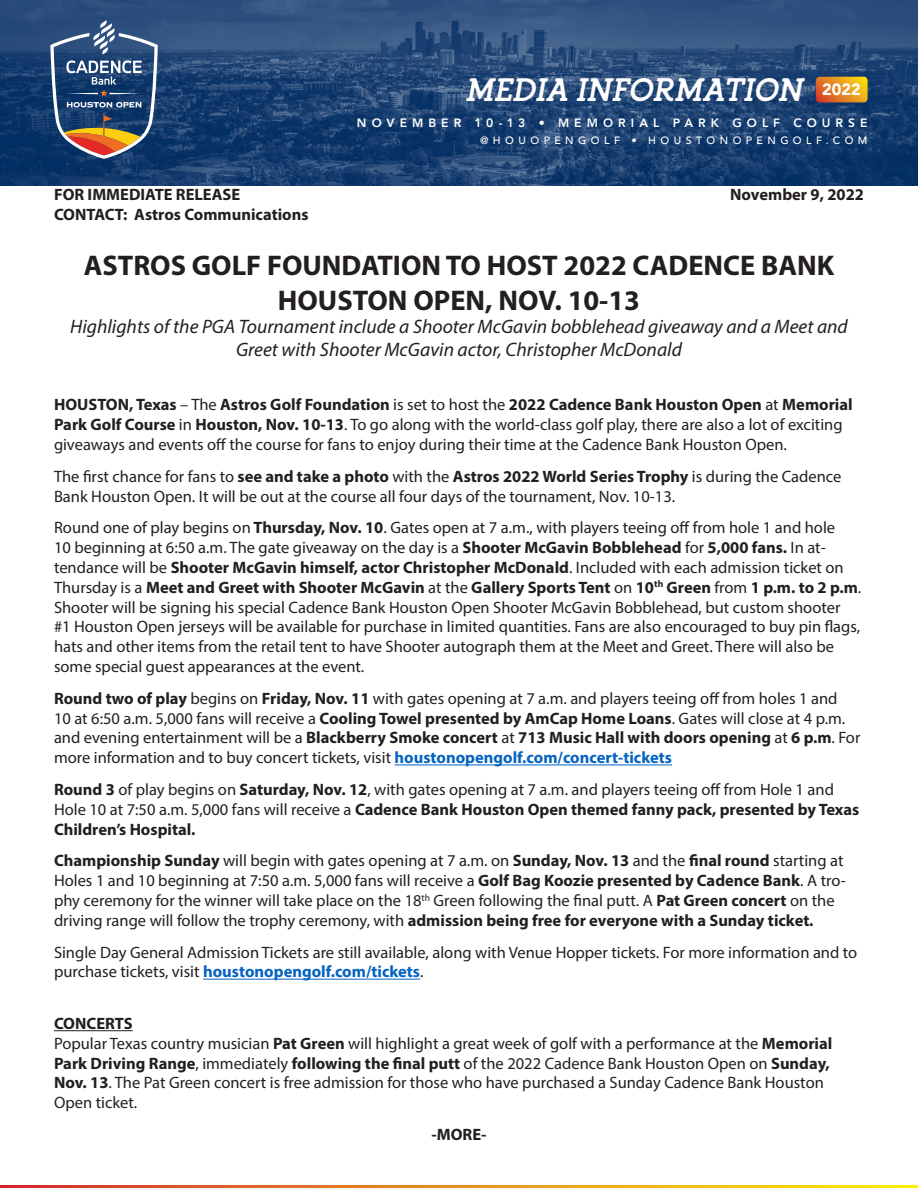
<style>
.page{position:relative;width:918px;height:1188px;background:#fff}
.page>*{position:absolute;margin:0;border:0;box-sizing:border-box;transform-origin:0 0}
.t1{font:30.3px "Reshifter V2";color:#fff}
.paragraph{font:700 28.5px/34.2px "Myriad Pro";color:#231f20;text-align:center}
.paragraph-2{font:italic 19.5px/23.4px "Myriad Pro";color:#231f20;text-align:center}
.t2{font:16.5px/19.8px "Myriad Pro";color:#231f20}
.t3{font:700 16.5px "Myriad Pro";color:#231f20}
.t4{font:800 12.15px "Avenir";letter-spacing:.415em;color:#fff}
.t5{font:500 10.65px "Avenir";letter-spacing:.42em;color:#fff}
.s1{font-weight:700}
.s2{font-weight:700;color:#0563c1}
</style>
<div class="page">
<img style="left:0;top:0;width:918px;height:185px">
<svg style="left:816px;top:77px;width:52px;height:25px"></svg>
<svg style="left:0;top:1186px;width:918px;height:2px;background:#e78e1d"></svg>
<svg style="left:50px;top:20px;width:108px;height:139px;background:#4d607d"></svg>
<hr style="left:395px;top:765px;width:277px;height:1px;background:#0563c1">
<hr style="left:203px;top:979px;width:217px;height:1px;background:#0563c1">
<hr style="left:54px;top:1030px;width:79px;height:1px;background:#231f20">
<p class="t1" style="left:465px;top:71px;width:397px">MEDIA INFORMATION <sup>2022</sup></p>
<p class="t4" style="left:357px;top:114px;width:512px">NOVEMBER 10-13 • MEMORIAL PARK GOLF COURSE</p>
<p class="t5" style="left:480px;top:131px;width:389px">@HOUOPENGOLF • HOUSTONOPENGOLF.COM</p>
<p class="t3" style="left:54px;top:184px;width:188px">FOR IMMEDIATE RELEASE</p>
<p class="t3" style="left:730px;top:184px;width:135px">November 9, 2022</p>
<p class="t3" style="left:54px;top:203px;width:256px">CONTACT: Astros Communications</p>
<p class="paragraph" style="left:84px;top:248px;width:752px">ASTROS GOLF FOUNDATION TO HOST 2022 CADENCE BANK<br>HOUSTON OPEN, NOV. 10-13</p>
<p class="paragraph-2" style="left:70px;top:315px;width:779px">Highlights of the PGA Tournament include a Shooter McGavin bobblehead giveaway and a Meet and<br>Greet with Shooter McGavin actor, Christopher McDonald</p>
<p class="t2" style="left:54px;top:395px;width:800px"><span class="s1">HOUSTON, Texas</span> – The <span class="s1">Astros Golf Foundation</span> is set to host the <span class="s1">2022 Cadence Bank Houston Open</span> at <span class="s1">Memorial<br>Park Golf Course</span> in <span class="s1">Houston, Nov. 10-13</span>. To go along with the world-class golf play, there are also a lot of exciting giveaways and events off the course for fans to enjoy during their time at the Cadence Bank Houston Open.</p>
<p class="t2" style="left:54px;top:466px;width:789px">The first chance for fans to <span class="s1">see and take a photo</span> with the <span class="s1">Astros 2022 World Series Trophy</span> is during the Cadence<br>Bank Houston Open. It will be out at the course all four days of the tournament, Nov. 10-13.</p>
<p class="t2" style="left:54px;top:518px;width:809px">Round one of play begins on <span class="s1">Thursday, Nov. 10</span>. Gates open at 7 a.m., with players teeing off from hole 1 and hole<br>10 beginning at 6:50 a.m. The gate giveaway on the day is a <span class="s1">Shooter McGavin Bobblehead</span> for <span class="s1">5,000 fans.</span> In at&shy;tendance will be <span class="s1">Shooter McGavin himself, actor Christopher McDonald</span>. Included with each admission ticket on Thursday is a <span class="s1">Meet and Greet with Shooter McGavin</span> at the <span class="s1">Gallery Sports Tent</span> on <span class="s1">10</span><sup>th</sup> <span class="s1">Green</span> from <span class="s1">1 p.m. to 2 p.m</span>.<br>Shooter will be signing his special Cadence Bank Houston Open Shooter McGavin Bobblehead, but custom shooter<br>#1 Houston Open jerseys will be available for purchase in limited quantities. Fans are also encouraged to buy pin flags, hats and other items from the retail tent to have Shooter autograph them at the Meet and Greet. There will also be some special guest appearances at the event.</p>
<p class="t2" style="left:54px;top:688px;width:808px"><span class="s1">Round two of play</span> begins on <span class="s1">Friday, Nov. 11</span> with gates opening at 7 a.m. and players teeing off from holes 1 and<br>10 at 6:50 a.m. 5,000 fans will receive a <span class="s1">Cooling Towel presented by AmCap Home Loans</span>. Gates will close at 4 p.m. and evening entertainment will be a <span class="s1">Blackberry Smoke concert</span> at <span class="s1">713 Music Hall with doors opening</span> at <span class="s1">6 p.m</span>. For more information and to buy concert tickets, visit <span class="s2">houstonopengolf.com/concert-tickets</span></p>
<p class="t2" style="left:54px;top:779px;width:807px"><span class="s1">Round 3</span> of play begins on <span class="s1">Saturday, Nov. 12</span>, with gates opening at 7 a.m. and players teeing off from Hole 1 and<br>Hole 10 at 7:50 a.m. 5,000 fans will receive a <span class="s1">Cadence Bank Houston Open themed fanny pack, presented by Texas<br>Children’s Hospital.</span></p>
<p class="t2" style="left:54px;top:851px;width:793px"><span class="s1">Championship Sunday</span> will begin with gates opening at 7 a.m. on <span class="s1">Sunday, Nov. 13</span> and the <span class="s1">final round</span> starting at Holes 1 and 10 beginning at 7:50 a.m. 5,000 fans will receive a <span class="s1">Golf Bag Koozie presented by Cadence Bank</span>. A tro&shy;phy ceremony for the winner will take place on the 18<sup>th</sup> Green following the final putt. A <span class="s1">Pat Green concert</span> on the driving range will follow the trophy ceremony, with <span class="s1">admission being free for everyone with a Sunday ticket.</span></p>
<p class="t2" style="left:54px;top:942px;width:805px">Single Day General Admission Tickets are still available, along with Venue Hopper tickets. For more information and to purchase tickets, visit <span class="s2">houstonopengolf.com/tickets</span>.</p>
<p class="t2" style="left:54px;top:1013px;width:780px"><span class="s1">CONCERTS<br></span>Popular Texas country musician <span class="s1">Pat Green</span> will highlight a great week of golf with a performance at the <span class="s1">Memorial Park Driving Range</span>, immediately <span class="s1">following the final putt</span> of the 2022 Cadence Bank Houston Open on <span class="s1">Sunday, Nov. 13</span>. The Pat Green concert is free admission for those who have purchased a Sunday Cadence Bank Houston Open ticket.</p>
<p class="t3" style="left:431px;top:1124px;width:57px">-MORE-</p>
</div>
